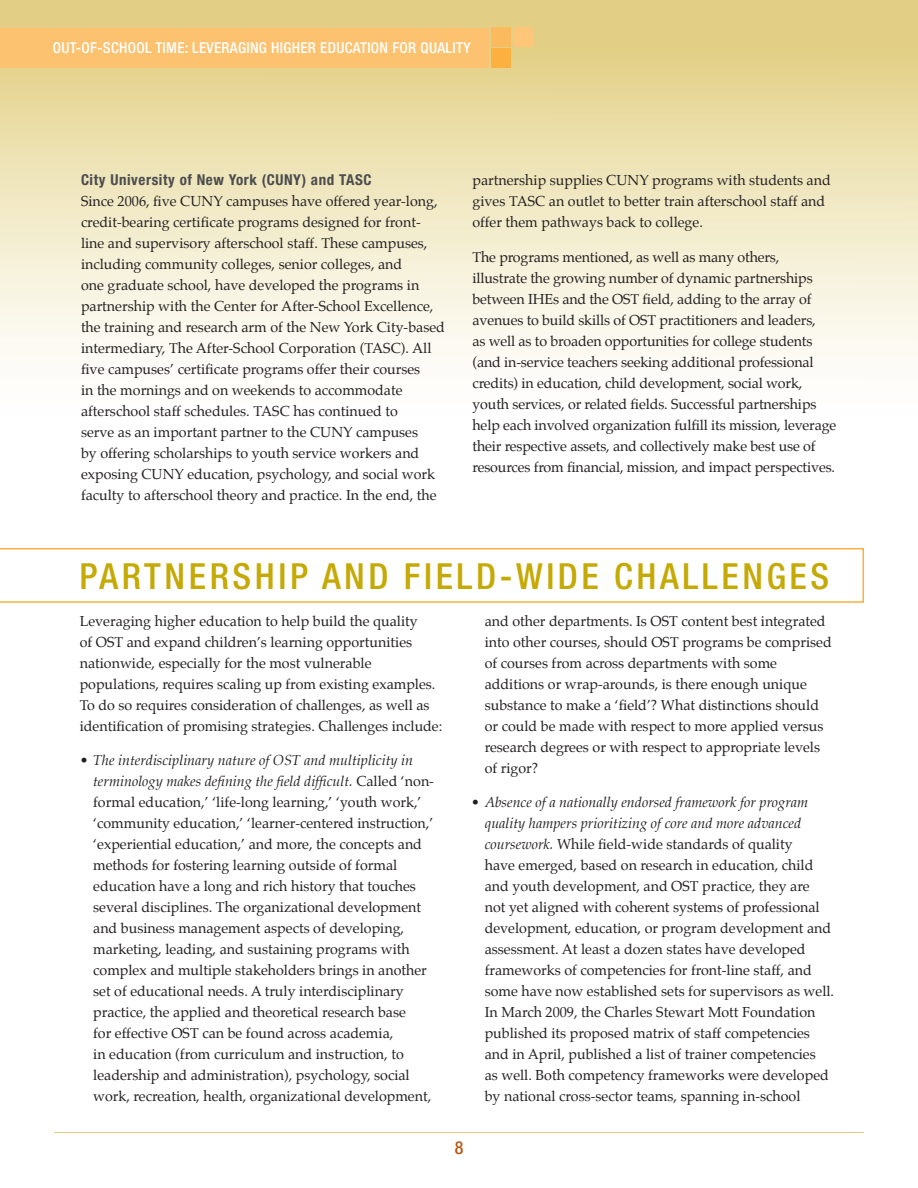
<style>
.page{position:relative;width:918px;height:1188px;background:#fff}
.page>*{position:absolute;margin:0;border:0;box-sizing:border-box;transform-origin:0 0}
.Heading-Helvetica_Ne{font:500 condensed 36px "Helvetica Neue";letter-spacing:.1em;color:#c5a904}
.t1{font:500 condensed 18px "Helvetica Neue";color:#b95814}
.t2{font:500 condensed 15px "Helvetica Neue";letter-spacing:.02em;color:#fff}
.Subheading2-Helve__N{font:700 condensed 15px "Helvetica Neue";letter-spacing:.04em;color:#4b4c4d}
.Body-Palatino_9_5_14{font:14.25px/21px "Palatino";color:#231f20}
.s1{font-style:italic}
</style>
<div class="page">
<svg style="left:0;top:0;width:918px;height:357px"></svg>
<div style="left:0;top:28px;width:488px;height:40px;background:#fdc26f"></div>
<div style="left:514px;top:27px;width:19px;height:19px;background:#fdc678"></div>
<div style="left:491px;top:27px;width:20px;height:19px;background:#fcba5e"></div>
<div style="left:491px;top:48px;width:20px;height:20px;background:#fbb03f"></div>
<hr style="left:54px;top:1132px;width:810px;height:1px;background:#e2cf85">
<svg style="left:0;top:548px;width:864px;height:55px"></svg>
<p class="t2" style="left:53px;top:39px;width:419px">OUT-OF-SCHOOL TIME: LEVERAGING HIGHER EDUCATION FOR QUALITY</p>
<p class="Subheading2-Helve__N" style="left:81px;top:171px;width:292px">City University of New York (CUNY) and TASC</p>
<p class="Body-Palatino_9_5_14" style="left:81px;top:191px;width:365px">Since 2006, five CUNY campuses have offered year-long, credit-bearing certificate programs designed for front&shy;line and supervisory afterschool staff. These campuses, including community colleges, senior colleges, and<br>one graduate school, have developed the programs in partnership with the Center for After-School Excellence, the training and research arm of the New York City-based intermediary, The After-School Corporation (TASC). All five campuses’ certificate programs offer their courses<br>in the mornings and on weekends to accommodate afterschool staff schedules. TASC has continued to<br>serve as an important partner to the CUNY campuses<br>by offering scholarships to youth service workers and exposing CUNY education, psychology, and social work faculty to afterschool theory and practice. In the end, the</p>
<p class="Body-Palatino_9_5_14" style="left:472px;top:170px;width:360px">partnership supplies CUNY programs with students and gives TASC an outlet to better train afterschool staff and offer them pathways back to college.</p>
<p class="Body-Palatino_9_5_14" style="left:472px;top:246px;width:365px">The programs mentioned, as well as many others, illustrate the growing number of dynamic partnerships between IHEs and the OST field, adding to the array of avenues to build skills of OST practitioners and leaders,<br>as well as to broaden opportunities for college students (and in-service teachers seeking additional professional credits) in education, child development, social work, youth services, or related fields. Successful partnerships help each involved organization fulfill its mission, leverage their respective assets, and collectively make best use of resources from financial, mission, and impact perspectives.</p>
<p class="Heading-Helvetica_Ne" style="left:79px;top:555px;width:751px">PARTNERSHIP AND FIELD-WIDE CHALLENGES</p>
<p class="Body-Palatino_9_5_14" style="left:80px;top:610px;width:364px">Leveraging higher education to help build the quality<br>of OST and expand children’s learning opportunities nationwide, especially for the most vulnerable populations, requires scaling up from existing examples.<br>To do so requires consideration of challenges, as well as identification of promising strategies. Challenges include:</p>
<p class="Body-Palatino_9_5_14" style="left:93px;top:750px;width:342px;text-indent:-14px">• <span class="s1">The interdisciplinary nature of OST and multiplicity in terminology makes defining the field difficult.</span> Called ‘non&shy;formal education,’ ‘life-long learning,’ ‘youth work,’ ‘community education,’ ‘learner-centered instruction,’ ‘experiential education,’ and more, the concepts and methods for fostering learning outside of formal education have a long and rich history that touches several disciplines. The organizational development and business management aspects of developing, marketing, leading, and sustaining programs with complex and multiple stakeholders brings in another set of educational needs. A truly interdisciplinary practice, the applied and theoretical research base<br>for effective OST can be found across academia,<br>in education (from curriculum and instruction, to leadership and administration), psychology, social work, recreation, health, organizational development,</p>
<p class="Body-Palatino_9_5_14" style="left:485px;top:610px;width:349px">and other departments. Is OST content best integrated into other courses, should OST programs be comprised of courses from across departments with some additions or wrap-arounds, is there enough unique substance to make a ‘field’? What distinctions should or could be made with respect to more applied versus research degrees or with respect to appropriate levels of rigor?</p>
<p class="Body-Palatino_9_5_14" style="left:485px;top:792px;width:351px;text-indent:-14px">• <span class="s1">Absence of a nationally endorsed framework for program quality hampers prioritizing of core and more advanced coursework.</span> While field-wide standards of quality<br>have emerged, based on research in education, child and youth development, and OST practice, they are<br>not yet aligned with coherent systems of professional development, education, or program development and assessment. At least a dozen states have developed frameworks of competencies for front-line staff, and some have now established sets for supervisors as well.<br>In March 2009, the Charles Stewart Mott Foundation published its proposed matrix of staff competencies and in April, published a list of trainer competencies<br>as well. Both competency frameworks were developed by national cross-sector teams, spanning in-school</p>
<p class="t1" style="left:455px;top:1137px;width:10px">8</p>
</div>
